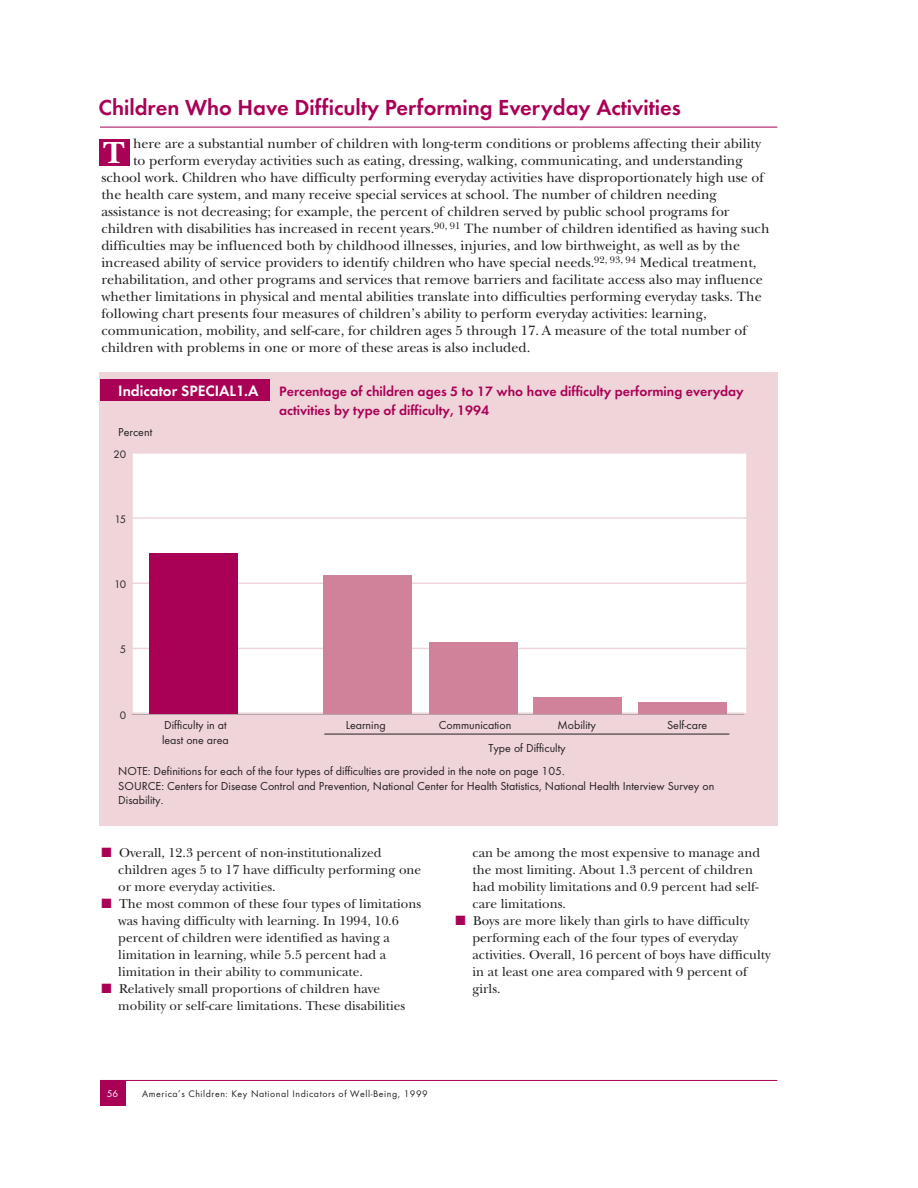
<style>
.page{position:relative;width:918px;height:1188px;background:#fff}
.page>*{position:absolute;margin:0;border:0;box-sizing:border-box;transform-origin:0 0}
.t1{font:700 31.8px "New Baskerville";color:#fff}
.t2{font:600 22.65px "Futura T";color:#a90156}
.t3{font:600 15.45px "Futura T";color:#fff}
.t4{font:14.1px "New Baskerville";color:#231f20}
.t5{font:600 14.1px/19px "Futura T";color:#a90156}
.t6{font:13.35px/17px "New Baskerville";color:#231f20}
.t7{font:12px/14.4px "Futura T";color:#231f20}
.t8{font:11.25px "Futura T";color:#231f20}
.t9{font:10.2px "Futura T";color:#fff}
.t10{font:9.9px "Futura T";letter-spacing:.055em;color:#231f20}
.s1{color:#a90156}
</style>
<div class="page">
<div style="left:99px;top:139px;width:31px;height:27px;background:#a90156"></div>
<div style="left:100px;top:1080px;width:25px;height:26px;background:#a90156"></div>
<hr style="left:100px;top:1080px;width:677px;height:1px;background:#a90156">
<hr style="left:100px;top:127px;width:677px;height:1px;background:#a90156">
<div style="left:100px;top:373px;width:677px;height:452px;background:#efd4da"></div>
<div style="left:132px;top:453px;width:614px;height:261px;background:#fff;border:1px solid #fff"></div>
<hr style="left:132px;top:713px;width:619px;height:1px;background:#efd4da">
<hr style="left:132px;top:648px;width:621px;height:1px;background:#efd4da">
<hr style="left:132px;top:583px;width:617px;height:1px;background:#efd4da">
<hr style="left:132px;top:517px;width:617px;height:2px;background:#efd4da">
<hr style="left:132px;top:452px;width:618px;height:2px;background:#efd4da">
<div style="left:149px;top:553px;width:88px;height:161px;background:#a90156"></div>
<div style="left:324px;top:575px;width:88px;height:139px;background:#cf829a"></div>
<div style="left:429px;top:642px;width:88px;height:72px;background:#cf829a"></div>
<div style="left:533px;top:697px;width:88px;height:17px;background:#cf829a"></div>
<div style="left:639px;top:702px;width:88px;height:12px;background:#cf829a"></div>
<div style="left:100px;top:380px;width:169px;height:21px;background:#a90156"></div>
<hr style="left:324px;top:734px;width:405px;height:1px;background:#231f20">
<h2 class="t2" style="left:99px;top:96px;width:584px">Children Who Have Difficulty Performing Everyday Activities</h2>
<h1 class="t1" style="left:103px;top:141px;width:23px">T</h1>
<p class="t4" style="left:133px;top:139px;width:629px">here are a substantial number of children with long-term conditions or problems affecting their ability</p>
<p class="t4" style="left:133px;top:156px;width:611px">to perform everyday activities such as eating, dressing, walking, communicating, and understanding</p>
<p class="t4" style="left:101px;top:173px;width:664px">school work. Children who have difficulty performing everyday activities have disproportionately high use of</p>
<p class="t4" style="left:101px;top:190px;width:617px">the health care system, and many receive special services at school. The number of children needing</p>
<p class="t4" style="left:101px;top:207px;width:630px">assistance is not decreasing; for example, the percent of children served by public school programs for</p>
<p class="t4" style="left:101px;top:223px;width:670px">children with disabilities has increased in recent years.<sup>90,</sup> <sup>91</sup> The number of children identified as having such</p>
<p class="t4" style="left:101px;top:240px;width:640px">difficulties may be influenced both by childhood illnesses, injuries, and low birthweight, as well as by the</p>
<p class="t4" style="left:101px;top:257px;width:657px">increased ability of service providers to identify children who have special needs.<sup>92,</sup> <sup>93,</sup> <sup>94</sup> Medical treatment,</p>
<p class="t4" style="left:101px;top:274px;width:663px">rehabilitation, and other programs and services that remove barriers and facilitate access also may influence</p>
<p class="t4" style="left:101px;top:291px;width:662px">whether limitations in physical and mental abilities translate into difficulties performing everyday tasks. The</p>
<p class="t4" style="left:101px;top:308px;width:607px">following chart presents four measures of children’s ability to perform everyday activities: learning,</p>
<p class="t4" style="left:101px;top:325px;width:647px">communication, mobility, and self-care, for children ages 5 through 17. A measure of the total number of</p>
<p class="t4" style="left:101px;top:342px;width:431px">children with problems in one or more of these areas is also included.</p>
<p class="t3" style="left:118px;top:383px;width:142px">Indicator SPECIAL1.A</p>
<p class="t5" style="left:279px;top:382px;width:466px">Percentage of children ages 5 to 17 who have difficulty performing everyday activities by type of difficulty, 1994</p>
<p class="t7" style="left:118px;top:426px;width:35px">Percent</p>
<p class="t8" style="left:114px;top:450px;width:14px">20</p>
<p class="t8" style="left:114px;top:515px;width:13px">15</p>
<p class="t8" style="left:114px;top:581px;width:14px">10</p>
<p class="t8" style="left:120px;top:646px;width:8px">5</p>
<p class="t8" style="left:120px;top:711px;width:8px">0</p>
<p class="t7" style="left:162px;top:720px;width:68px">Difficulty in at least one area</p>
<p class="t7" style="left:439px;top:720px;width:74px">Communication</p>
<p class="t7" style="left:667px;top:720px;width:42px">Self-care</p>
<p class="t7" style="left:346px;top:719px;width:41px">Learning</p>
<p class="t7" style="left:488px;top:716px;width:109px;line-height:22.5px;text-indent:69px">Mobility<br>Type of Difficulty</p>
<p class="t7" style="left:118px;top:765px;width:598px">NOTE: Definitions for each of the four types of difficulties are provided in the note on page 105.<br>SOURCE: Centers for Disease Control and Prevention, National Center for Health Statistics, National Health Interview Survey on<br>Disability.</p>
<p class="t6" style="left:118px;top:846px;width:304px;text-indent:-17px"><span class="s1">■</span> Overall, 12.3 percent of non-institutionalized children ages 5 to 17 have difficulty performing one or more everyday activities.</p>
<p class="t6" style="left:118px;top:897px;width:304px;text-indent:-17px"><span class="s1">■</span> The most common of these four types of limitations was having difficulty with learning. In 1994, 10.6 percent of children were identified as having a limitation in learning, while 5.5 percent had a limitation in their ability to communicate.</p>
<p class="t6" style="left:118px;top:982px;width:289px;text-indent:-17px"><span class="s1">■</span> Relatively small proportions of children have mobility or self-care limitations. These disabilities</p>
<p class="t6" style="left:473px;top:846px;width:289px">can be among the most expensive to manage and the most limiting. About 1.3 percent of children had mobility limitations and 0.9 percent had self&shy;care limitations.</p>
<p class="t6" style="left:473px;top:914px;width:300px;text-indent:-17px"><span class="s1">■</span> Boys are more likely than girls to have difficulty performing each of the four types of everyday activities. Overall, 16 percent of boys have difficulty in at least one area compared with 9 percent of girls.</p>
<p class="t9" style="left:107px;top:1090px;width:13px">56</p>
<p class="t10" style="left:142px;top:1090px;width:287px">America’s Children: Key National Indicators of Well-Being, 1999</p>
</div>
